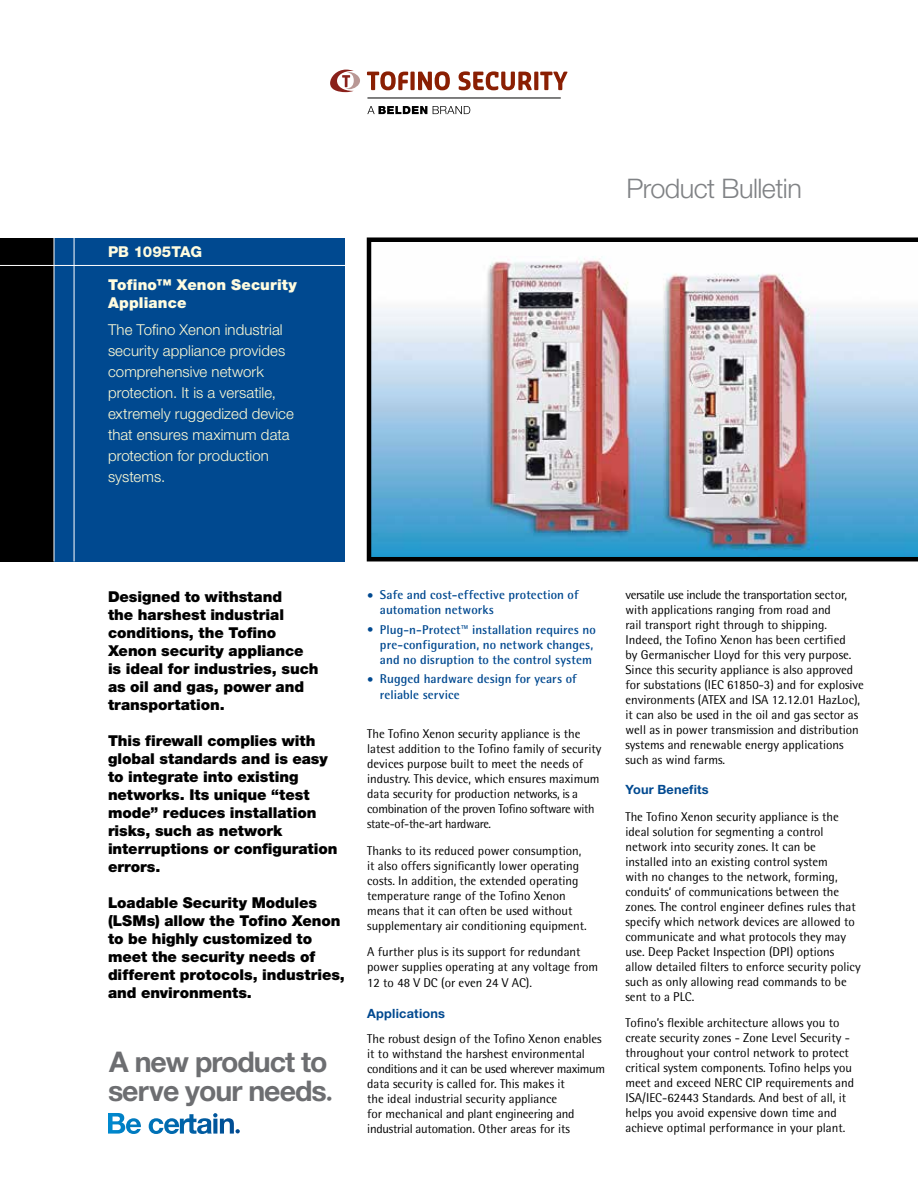
<style>
.page{position:relative;width:918px;height:1188px;background:#fff}
.page>*{position:absolute;margin:0;border:0;box-sizing:border-box;transform-origin:0 0}
.t1{font:700 28.5px/29.2px "Helvetica Neue";letter-spacing:-.035em;color:#6d6e71}
.t2{font:300 27px "Helvetica Neue";letter-spacing:-.02em;color:#808285}
.t3{font:900 15px/18px "Helvetica Neue LT";letter-spacing:-.005em;color:#000}
.t4{font:300 15px/21px "Helvetica Neue";letter-spacing:.005em;color:#fffcd5}
.t5{font:900 15px/18px "Helvetica Neue LT";letter-spacing:.01em;color:#fffcdf}
.t6{font:800 15px "Helvetica Neue LT Std";letter-spacing:-.005em;color:#fffcdf}
.t7{font:12.75px/15px "Rotis Semi Sans Std";color:#000}
.t8{font:700 12.75px/15px "Rotis Semi Sans Std";letter-spacing:.005em;color:#004990}
.t9{font:700 12.75px "Helvetica Neue";letter-spacing:.015em;color:#004990}
.s1{font-weight:400}
.s2{font-weight:300}
</style>
<div class="page">
<div style="left:54px;top:238px;width:291px;height:324px;background:#004990"></div>
<img style="left:367px;top:237px;width:551px;height:324px">
<div style="left:0;top:238px;width:54px;height:324px;background:#000"></div>
<hr style="left:54px;top:238px;width:1px;height:324px;background:#fff">
<hr style="left:74px;top:238px;width:1px;height:324px;background:#fff">
<hr style="left:0;top:265px;width:351px;height:1px;background:#fff">
<svg style="left:108px;top:1113px;width:132px;height:21px"></svg>
<svg style="left:330px;top:70px;width:30px;height:22px"></svg>
<svg style="left:367px;top:71px;width:41px;height:19px"></svg>
<div style="left:410px;top:72px;width:5px;height:18px;background:#8a1f03"></div>
<svg style="left:418px;top:71px;width:32px;height:19px"></svg>
<svg style="left:459px;top:71px;width:73px;height:19px"></svg>
<svg style="left:534px;top:72px;width:4px;height:18px"></svg>
<svg style="left:540px;top:72px;width:27px;height:18px"></svg>
<svg style="left:367px;top:106px;width:60px;height:8px"></svg>
<svg style="left:433px;top:106px;width:37px;height:8px"></svg>
<hr style="left:367px;top:98px;width:194px;height:1px;background:#000">
<p class="t6" style="left:108px;top:243px;width:96px">PB 1095TAG</p>
<p class="t5" style="left:108px;top:275px;width:190px">Tofino™ Xenon Security<br>Appliance</p>
<p class="t4" style="left:108px;top:319px;width:187px">The Tofino Xenon industrial security appliance provides comprehensive network protection. It is a versatile, extremely ruggedized device that ensures maximum data protection for production systems.</p>
<h2 class="t2" style="left:626px;top:172px;width:177px">Product Bulletin</h2>
<p class="t3" style="left:108px;top:588px;width:212px">Designed to withstand<br>the harshest industrial conditions, the Tofino<br>Xenon security appliance is ideal for industries, such as oil and gas, power and transportation.</p>
<p class="t3" style="left:108px;top:732px;width:231px">This firewall complies with global standards and is easy to integrate into existing networks. Its unique “test mode” reduces installation risks, such as network interruptions or configuration errors.</p>
<p class="t3" style="left:108px;top:894px;width:239px">Loadable Security Modules (LSMs) allow the Tofino Xenon to be highly customized to meet the security needs of different protocols, industries, and environments.</p>
<h1 class="t1" style="left:108px;top:1046px;width:226px">A new product to serve your needs<sub>·</sub></h1>
<p class="t8" style="left:380px;top:587px;width:200px;text-indent:-13px"><span class="s1">•</span> Safe and cost-effective protection of automation networks</p>
<p class="t8" style="left:380px;top:622px;width:218px;text-indent:-13px"><span class="s1">•</span> Plug-n-Protect<span class="s2">™</span> installation requires no pre-configuration, no network changes, and no disruption to the control system</p>
<p class="t8" style="left:380px;top:670px;width:198px;line-height:16.4px;text-indent:-13px"><span class="s1">•</span> Rugged hardware design for years of reliable service</p>
<p class="t7" style="left:367px;top:726px;width:236px">The Tofino Xenon security appliance is the latest addition to the Tofino family of security devices purpose built to meet the needs of industry. This device, which ensures maximum data security for production networks, is a combination of the proven Tofino software with state-of-the-art hardware.</p>
<p class="t7" style="left:367px;top:843px;width:221px">Thanks to its reduced power consumption, it also offers significantly lower operating costs. In addition, the extended operating temperature range of the Tofino Xenon means that it can often be used without supplementary air conditioning equipment.</p>
<p class="t7" style="left:367px;top:944px;width:232px">A further plus is its support for redundant power supplies operating at any voltage from</p>
<p class="t7" style="left:367px;top:975px;width:166px">12 to 48 V DC (or even 24 V AC).</p>
<p class="t9" style="left:367px;top:1005px;width:79px">Applications</p>
<p class="t7" style="left:367px;top:1031px;width:240px">The robust design of the Tofino Xenon enables it to withstand the harshest environmental conditions and it can be used wherever maximum data security is called for. This makes it<br>the ideal industrial security appliance<br>for mechanical and plant engineering and industrial automation. Other areas for its</p>
<p class="t7" style="left:626px;top:587px;width:240px">versatile use include the transportation sector, with applications ranging from road and<br>rail transport right through to shipping.<br>Indeed, the Tofino Xenon has been certified<br>by Germanischer Lloyd for this very purpose.<br>Since this security appliance is also approved for substations (IEC 61850-3) and for explosive environments (ATEX and ISA 12.12.01 HazLoc), it can also be used in the oil and gas sector as well as in power transmission and distribution systems and renewable energy applications such as wind farms.</p>
<p class="t9" style="left:626px;top:781px;width:85px">Your Benefits</p>
<p class="t7" style="left:626px;top:809px;width:237px">The Tofino Xenon security appliance is the ideal solution for segmenting a control network into security zones. It can be installed into an existing control system<br>with no changes to the network, forming, conduits‘ of communications between the zones. The control engineer defines rules that specify which network devices are allowed to communicate and what protocols they may use. Deep Packet Inspection (DPI) options allow detailed filters to enforce security policy such as only allowing read commands to be sent to a PLC.</p>
<p class="t7" style="left:626px;top:1015px;width:230px">Tofino’s flexible architecture allows you to create security zones - Zone Level Security - throughout your control network to protect critical system components. Tofino helps you meet and exceed NERC CIP requirements and ISA/IEC-62443 Standards. And best of all, it helps you avoid expensive down time and achieve optimal performance in your plant.</p>
</div>
